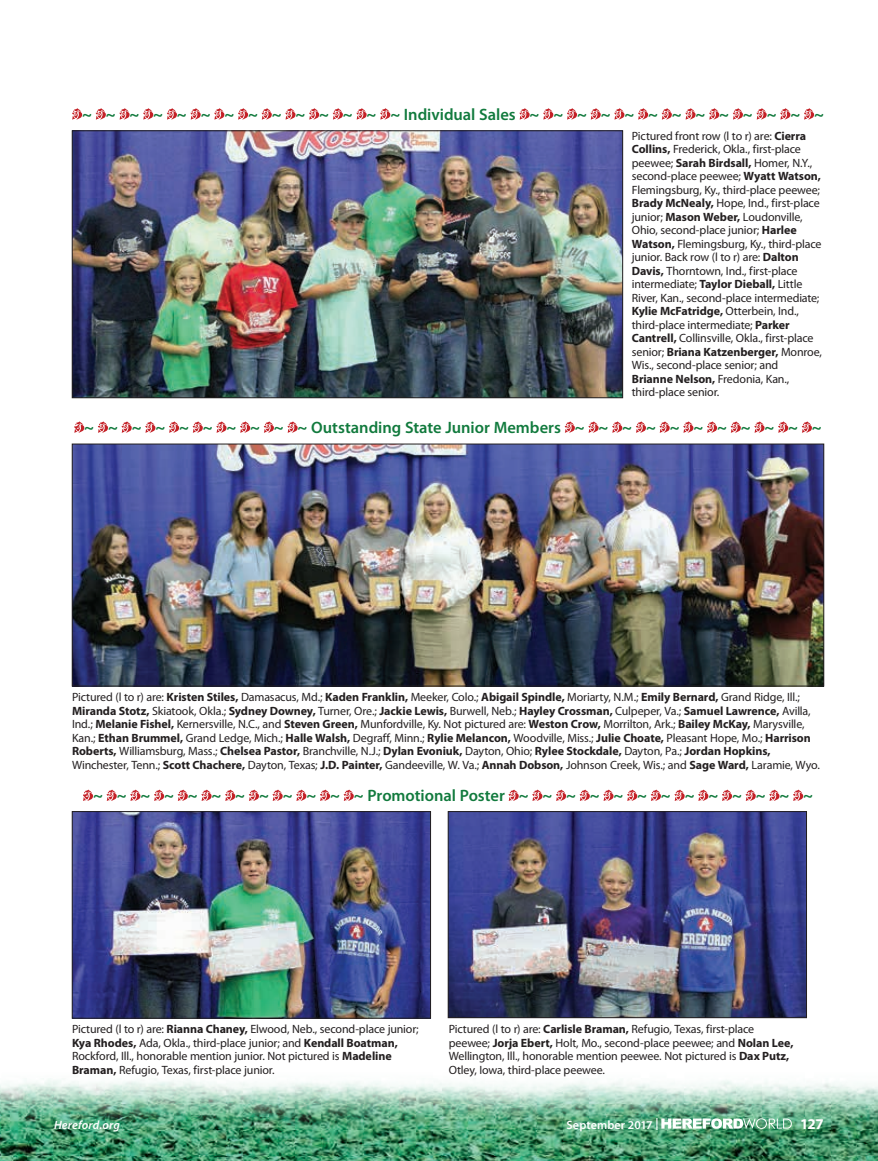
<style>
.page{position:relative;width:878px;height:1161px;background:#fff}
.page>*{position:absolute;margin:0;border:0;box-sizing:border-box;transform-origin:0 0}
.t1{font:600 16.5px "Myriad Pro";color:#117a3d}
.t2{font:700 15px "Myriad Pro";color:#fff}
.t3{font:12px/13.5px "Myriad Pro";letter-spacing:-.01em;color:#231f20}
.t4{font:600 12px "Myriad Pro";letter-spacing:.01em;color:#fff}
.t5{font:italic 600 12px "Myriad Pro";letter-spacing:.015em;color:#fff}
.s1{font-weight:700}
</style>
<div class="page">
<img style="left:0;top:1078px;width:878px;height:83px">
<svg style="left:72px;top:108px;width:11px;height:12px"></svg>
<svg style="left:96px;top:108px;width:10px;height:12px"></svg>
<svg style="left:119px;top:108px;width:11px;height:12px"></svg>
<svg style="left:143px;top:108px;width:11px;height:12px"></svg>
<svg style="left:167px;top:108px;width:10px;height:12px"></svg>
<svg style="left:190px;top:108px;width:11px;height:12px"></svg>
<svg style="left:214px;top:108px;width:11px;height:12px"></svg>
<svg style="left:238px;top:108px;width:11px;height:12px"></svg>
<svg style="left:261px;top:108px;width:11px;height:12px"></svg>
<svg style="left:285px;top:108px;width:11px;height:12px"></svg>
<svg style="left:309px;top:108px;width:11px;height:12px"></svg>
<svg style="left:332px;top:108px;width:11px;height:12px"></svg>
<svg style="left:356px;top:108px;width:11px;height:12px"></svg>
<svg style="left:380px;top:108px;width:11px;height:12px"></svg>
<svg style="left:519px;top:108px;width:11px;height:12px"></svg>
<svg style="left:543px;top:108px;width:11px;height:12px"></svg>
<svg style="left:567px;top:108px;width:10px;height:12px"></svg>
<svg style="left:590px;top:108px;width:11px;height:12px"></svg>
<svg style="left:614px;top:108px;width:11px;height:12px"></svg>
<svg style="left:638px;top:108px;width:10px;height:12px"></svg>
<svg style="left:661px;top:108px;width:11px;height:12px"></svg>
<svg style="left:685px;top:108px;width:11px;height:12px"></svg>
<svg style="left:709px;top:108px;width:10px;height:12px"></svg>
<svg style="left:733px;top:108px;width:10px;height:12px"></svg>
<svg style="left:756px;top:108px;width:11px;height:12px"></svg>
<svg style="left:780px;top:108px;width:10px;height:12px"></svg>
<svg style="left:804px;top:108px;width:10px;height:12px"></svg>
<svg style="left:74px;top:421px;width:11px;height:12px"></svg>
<svg style="left:98px;top:421px;width:10px;height:12px"></svg>
<svg style="left:121px;top:421px;width:11px;height:12px"></svg>
<svg style="left:145px;top:421px;width:11px;height:12px"></svg>
<svg style="left:169px;top:421px;width:11px;height:12px"></svg>
<svg style="left:192px;top:421px;width:11px;height:12px"></svg>
<svg style="left:216px;top:421px;width:11px;height:12px"></svg>
<svg style="left:240px;top:421px;width:11px;height:12px"></svg>
<svg style="left:264px;top:421px;width:10px;height:12px"></svg>
<svg style="left:287px;top:421px;width:11px;height:12px"></svg>
<svg style="left:564px;top:421px;width:11px;height:12px"></svg>
<svg style="left:588px;top:421px;width:11px;height:12px"></svg>
<svg style="left:612px;top:421px;width:11px;height:12px"></svg>
<svg style="left:636px;top:421px;width:10px;height:12px"></svg>
<svg style="left:659px;top:421px;width:11px;height:12px"></svg>
<svg style="left:683px;top:421px;width:11px;height:12px"></svg>
<svg style="left:707px;top:421px;width:10px;height:12px"></svg>
<svg style="left:730px;top:421px;width:11px;height:12px"></svg>
<svg style="left:754px;top:421px;width:11px;height:12px"></svg>
<svg style="left:778px;top:421px;width:10px;height:12px"></svg>
<svg style="left:801px;top:421px;width:11px;height:12px"></svg>
<img style="left:450px;top:813px;width:354px;height:203px">
<div style="left:448px;top:811px;width:358px;height:207px;border:1px solid #231f20"></div>
<img style="left:74px;top:813px;width:354px;height:203px">
<div style="left:72px;top:811px;width:358px;height:207px;border:1px solid #231f20"></div>
<img style="left:74px;top:133px;width:546px;height:263px">
<div style="left:72px;top:131px;width:550px;height:267px;border:1px solid #231f20"></div>
<img style="left:74px;top:446px;width:748px;height:238px">
<div style="left:72px;top:444px;width:752px;height:242px;border:1px solid #231f20"></div>
<svg style="left:83px;top:790px;width:10px;height:11px"></svg>
<svg style="left:106px;top:790px;width:11px;height:11px"></svg>
<svg style="left:130px;top:790px;width:11px;height:11px"></svg>
<svg style="left:154px;top:790px;width:11px;height:11px"></svg>
<svg style="left:178px;top:790px;width:10px;height:11px"></svg>
<svg style="left:201px;top:790px;width:11px;height:11px"></svg>
<svg style="left:225px;top:790px;width:11px;height:11px"></svg>
<svg style="left:249px;top:790px;width:10px;height:11px"></svg>
<svg style="left:272px;top:790px;width:11px;height:11px"></svg>
<svg style="left:296px;top:790px;width:11px;height:11px"></svg>
<svg style="left:320px;top:790px;width:10px;height:11px"></svg>
<svg style="left:343px;top:790px;width:11px;height:11px"></svg>
<svg style="left:508px;top:790px;width:11px;height:11px"></svg>
<svg style="left:532px;top:790px;width:11px;height:11px"></svg>
<svg style="left:556px;top:790px;width:10px;height:11px"></svg>
<svg style="left:579px;top:790px;width:11px;height:11px"></svg>
<svg style="left:603px;top:790px;width:11px;height:11px"></svg>
<svg style="left:627px;top:790px;width:10px;height:11px"></svg>
<svg style="left:650px;top:790px;width:11px;height:11px"></svg>
<svg style="left:674px;top:790px;width:11px;height:11px"></svg>
<svg style="left:698px;top:790px;width:11px;height:11px"></svg>
<svg style="left:722px;top:790px;width:10px;height:11px"></svg>
<svg style="left:745px;top:790px;width:11px;height:11px"></svg>
<svg style="left:769px;top:790px;width:11px;height:11px"></svg>
<svg style="left:793px;top:790px;width:10px;height:11px"></svg>
<svg style="left:661px;top:1118px;width:130px;height:11px"></svg>
<h1 class="t1" style="left:82px;top:105px;width:743px">~ ~ ~ ~ ~ ~ ~ ~ ~ ~ ~ ~ ~ ~ Individual Sales ~ ~ ~ ~ ~ ~ ~ ~ ~ ~ ~ ~ ~</h1>
<p class="t3" style="left:631px;top:129px;width:192px">Pictured front row (l to r) are: <span class="s1">Cierra Collins,</span> Frederick, Okla., first-place peewee; <span class="s1">Sarah Birdsall,</span> Homer, N.Y., second-place peewee; <span class="s1">Wyatt Watson, </span>Flemingsburg, Ky., third-place peewee; <span class="s1">Brady McNealy,</span> Hope, Ind., first-place junior; <span class="s1">Mason Weber,</span> Loudonville, Ohio, second-place junior; <span class="s1">Harlee Watson,</span> Flemingsburg, Ky., third-place junior. Back row (l to r) are: <span class="s1">Dalton Davis,</span> Thorntown, Ind., first-place intermediate; <span class="s1">Taylor Dieball,</span> Little River, Kan., second-place intermediate; <span class="s1">Kylie McFatridge,</span> Otterbein, Ind., third-place intermediate; <span class="s1">Parker Cantrell,</span> Collinsville, Okla., first-place senior; <span class="s1">Briana Katzenberger,</span> Monroe, Wis., second-place senior; and <span class="s1">Brianne Nelson,</span> Fredonia, Kan., third-place senior.</p>
<h1 class="t1" style="left:84px;top:418px;width:739px">~ ~ ~ ~ ~ ~ ~ ~ ~ ~ Outstanding State Junior Members ~ ~ ~ ~ ~ ~ ~ ~ ~ ~ ~</h1>
<p class="t3" style="left:72px;top:691px;width:749px">Pictured (l to r) are: <span class="s1">Kristen Stiles,</span> Damasacus, Md.; <span class="s1">Kaden Franklin,</span> Meeker, Colo.; <span class="s1">Abigail Spindle,</span> Moriarty, N.M.; <span class="s1">Emily Bernard,</span> Grand Ridge, Ill.; <span class="s1">Miranda Stotz,</span> Skiatook, Okla.; <span class="s1">Sydney Downey,</span> Turner, Ore.; <span class="s1">Jackie Lewis,</span> Burwell, Neb.; <span class="s1">Hayley Crossman,</span> Culpeper, Va.; <span class="s1">Samuel Lawrence,</span> Avilla, Ind.; <span class="s1">Melanie Fishel,</span> Kernersville, N.C., and <span class="s1">Steven Green,</span> Munfordville, Ky. Not pictured are: <span class="s1">Weston Crow,</span> Morrilton, Ark.; <span class="s1">Bailey McKay,</span> Marysville, Kan.; <span class="s1">Ethan Brummel,</span> Grand Ledge, Mich.; <span class="s1">Halle Walsh,</span> Degraff, Minn.; <span class="s1">Rylie Melancon,</span> Woodville, Miss.; <span class="s1">Julie Choate,</span> Pleasant Hope, Mo.; <span class="s1">Harrison Roberts,</span> Williamsburg, Mass.; <span class="s1">Chelsea Pastor,</span> Branchville, N.J.; <span class="s1">Dylan Evoniuk,</span> Dayton, Ohio; <span class="s1">Rylee Stockdale,</span> Dayton, Pa.; <span class="s1">Jordan Hopkins, </span>Winchester, Tenn.; <span class="s1">Scott Chachere,</span> Dayton, Texas; <span class="s1">J.D. Painter,</span> Gandeeville, W. Va.; <span class="s1">Annah Dobson,</span> Johnson Creek, Wis.; and <span class="s1">Sage Ward,</span> Laramie, Wyo.</p>
<h1 class="t1" style="left:93px;top:786px;width:721px">~ ~ ~ ~ ~ ~ ~ ~ ~ ~ ~ ~ Promotional Poster ~ ~ ~ ~ ~ ~ ~ ~ ~ ~ ~ ~ ~</h1>
<p class="t3" style="left:72px;top:1023px;width:348px">Pictured (l to r) are: <span class="s1">Rianna Chaney,</span> Elwood, Neb., second-place junior; <span class="s1">Kya Rhodes,</span> Ada, Okla., third-place junior; and <span class="s1">Kendall Boatman, </span>Rockford, Ill., honorable mention junior. Not pictured is <span class="s1">Madeline Braman,</span> Refugio, Texas, first-place junior.</p>
<p class="t3" style="left:448px;top:1023px;width:346px">Pictured (l to r) are: <span class="s1">Carlisle Braman,</span> Refugio, Texas, first-place peewee; <span class="s1">Jorja Ebert,</span> Holt, Mo., second-place peewee; and <span class="s1">Nolan Lee, </span>Wellington, Ill., honorable mention peewee. Not pictured is <span class="s1">Dax Putz, </span>Otley, Iowa, third-place peewee.</p>
<p class="t5" style="left:54px;top:1118px;width:67px">Hereford.org</p>
<p class="t4" style="left:566px;top:1118px;width:93px">September 2017 |</p>
<p class="t2" style="left:800px;top:1115px;width:25px">127</p>
</div>
